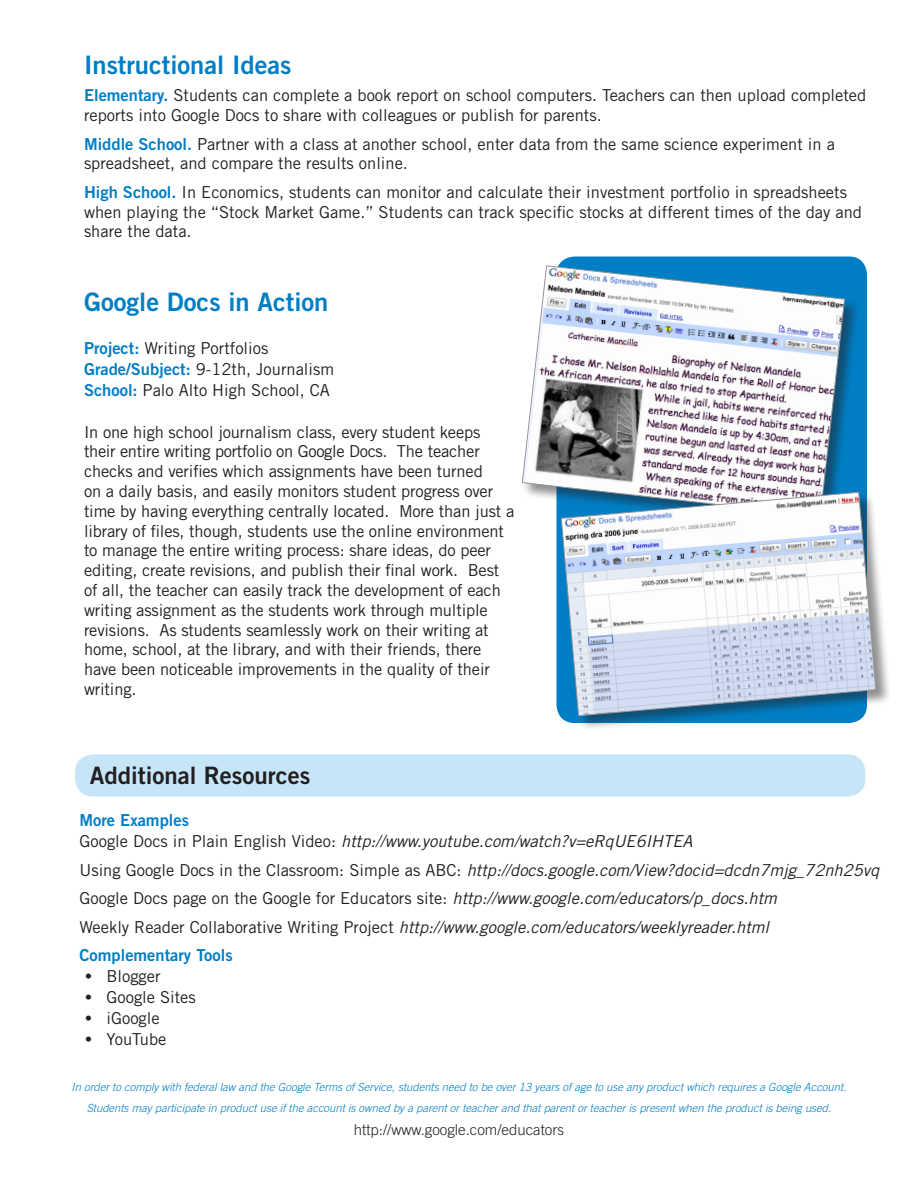
<style>
.page{position:relative;width:918px;height:1188px;background:#fff}
.page>*{position:absolute;margin:0;border:0;box-sizing:border-box;transform-origin:0 0}
.Head_1{font:25.5px "Trade Gothic LT Std Bd 2";color:#007ec5}
.t1{font:24px "Trade Gothic LT Std Bd 2";color:#231f20}
.Normal__rag{font:16.5px/19.8px "Trade Gothic LT Std";letter-spacing:-.01em;color:#231f20}
.t2{font:italic 16.5px "Trade Gothic LT Std";color:#231f20}
.t3{font:16.5px "Trade Gothic LT Std Bd 2";color:#007ec5}
.t4{font:300 15px "Trade Gothic LT Std";color:#231f20}
.t5{font:italic 300 11.25px/21px "Trade Gothic LT Std";color:#007ec5;text-align:center}
.s1{font-family:"Trade Gothic LT Std Bd 2";color:#007ec5}
.s2{font-style:normal}
.s3{font-style:italic}
.s4{font-family:"Times";font-size:18px}
</style>
<div class="page">
<div style="left:75px;top:754px;width:791px;height:42px;background:#c6e6f8;border-radius:18px"></div>
<div style="left:556px;top:256px;width:311px;height:467px;background:#007ec5;border-radius:18px"></div>
<div style="left:521px;top:265px;width:346px;height:273px;background:#231f20;opacity:.5"></div>
<img style="left:522px;top:265px;width:323px;height:252px">
<div style="left:560px;top:491px;width:338px;height:246px;background:#231f20;opacity:.5"></div>
<svg style="left:561px;top:492px;width:316px;height:224px;background:#c3d3e3"></svg>
<p class="Head_1" style="left:84px;top:49px;width:209px">Instructional Ideas</p>
<p class="Normal__rag" style="left:84px;top:85px;width:784px"><span class="s1">Elementary.</span> Students can complete a book report on school computers. Teachers can then upload completed reports into Google Docs to share with colleagues or publish for parents.</p>
<p class="Normal__rag" style="left:84px;top:134px;width:753px"><span class="s1">Middle School.</span> Partner with a class at another school, enter data from the same science experiment in a spreadsheet, and compare the results online.</p>
<p class="Normal__rag" style="left:84px;top:182px;width:780px"><span class="s1">High School.</span> In Economics, students can monitor and calculate their investment portfolio in spreadsheets when playing the “Stock Market Game.” Students can track specific stocks at different times of the day and share the data.</p>
<p class="Head_1" style="left:84px;top:286px;width:246px">Google Docs in Action</p>
<p class="Normal__rag" style="left:84px;top:338px;width:186px"><span class="s1">Project:</span> Writing Portfolios</p>
<p class="Normal__rag" style="left:84px;top:359px;width:252px"><span class="s1">Grade/Subject:</span> 9-12th, Journalism</p>
<p class="Normal__rag" style="left:84px;top:380px;width:248px"><span class="s1">School:</span> Palo Alto High School, CA</p>
<p class="Normal__rag" style="left:84px;top:422px;width:432px">In one high school journalism class, every student keeps their entire writing portfolio on Google Docs. The teacher checks and verifies which assignments have been turned<br>on a daily basis, and easily monitors student progress over time by having everything centrally located. More than just a library of files, though, students use the online environment to manage the entire writing process: share ideas, do peer editing, create revisions, and publish their final work. Best of all, the teacher can easily track the development of each writing assignment as the students work through multiple revisions. As students seamlessly work on their writing at home, school, at the library, and with their friends, there have been noticeable improvements in the quality of their writing.</p>
<p class="t1" style="left:90px;top:760px;width:222px">Additional Resources</p>
<p class="t3" style="left:80px;top:810px;width:111px">More Examples</p>
<p class="t2" style="left:80px;top:832px;width:615px"><span class="s2">Google Docs in Plain English Video:</span> http://www.youtube.com/watch?v=eRqUE6IHTEA</p>
<p class="t2" style="left:80px;top:860px;width:801px"><span class="s2">Using Google Docs in the Classroom: Simple as ABC:</span> http://docs.google.com/View?docid=dcdn7mjg_72nh25vq</p>
<p class="Normal__rag" style="left:80px;top:888px;width:699px">Google Docs page on the Google for Educators site: <span class="s3">http://www.google.com/educators/p_docs.htm</span></p>
<p class="t2" style="left:80px;top:917px;width:691px"><span class="s2">Weekly Reader Collaborative Writing Project</span> http://www.google.com/educators/weeklyreader.html</p>
<p class="t3" style="left:79px;top:945px;width:155px">Complementary Tools</p>
<p class="Normal__rag" style="left:85px;top:966px;width:77px"><span class="s4">•</span> Blogger</p>
<p class="Normal__rag" style="left:85px;top:987px;width:112px"><span class="s4">•</span> Google Sites</p>
<p class="Normal__rag" style="left:85px;top:1008px;width:76px"><span class="s4">•</span> iGoogle</p>
<p class="Normal__rag" style="left:85px;top:1029px;width:82px"><span class="s4">•</span> YouTube</p>
<p class="t5" style="left:72px;top:1077px;width:776px">In order to comply with federal law and the Google Terms of Service, students need to be over 13 years of age to use any product which requires a Google Account.<br>Students may participate in product use if the account is owned by a parent or teacher and that parent or teacher is present when the product is being used.</p>
<p class="t4" style="left:354px;top:1120px;width:212px">http://www.google.com/educators</p>
</div>
